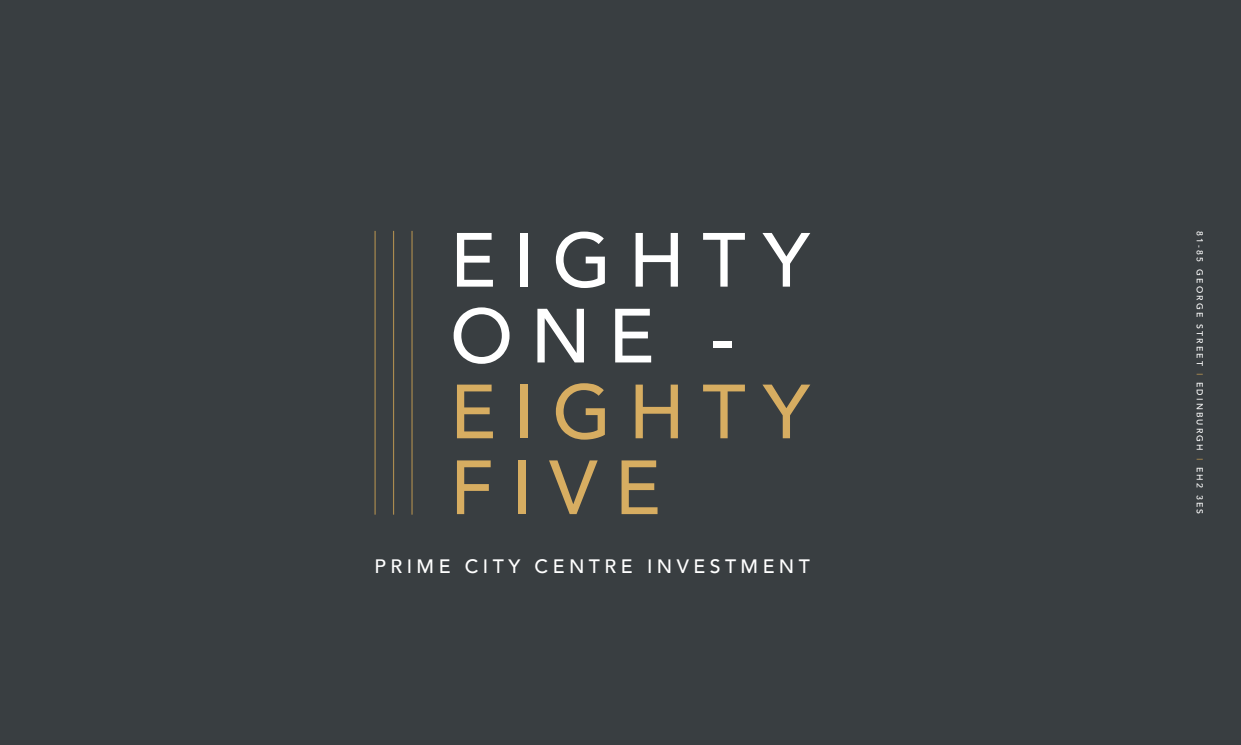
<style>
.page{position:relative;width:1241px;height:745px;background:#fff}
.page>*{position:absolute;margin:0;border:0;box-sizing:border-box;transform-origin:0 0}
.t1{font:500 75.75px/75.8px "Avenir";letter-spacing:.23em;color:#fff}
.t2{font:500 19.38px "Avenir";letter-spacing:.23em;color:#fff}
.t3{font:500 8.75px "Avenir";letter-spacing:.25em;color:#fff}
.s1{color:#d7ad61}
.s2{color:#ab8b4f}
</style>
<div class="page">
<div style="left:0;top:0;width:1240px;height:744px;background:#393e41"></div>
<hr style="left:374px;top:231px;width:1px;height:283px;background:#ab8b4f">
<hr style="left:393px;top:231px;width:1px;height:283px;background:#ab8b4f">
<hr style="left:411px;top:231px;width:1px;height:283px;background:#ab8b4f">
<p class="t1" style="left:450px;top:218px;width:361px">EIGHTY<br>ONE -<br><span class="s1">EIGHTY<br>FIVE</span></p>
<p class="t2" style="left:374px;top:549px;width:437px">PRIME CITY CENTRE INVESTMENT</p>
<p class="t3" style="left:1207px;top:231px;width:284px;rotate:90deg">81-85 GEORGE STREET <span class="s2">I</span> EDINBURGH <span class="s2">I</span> EH2 3ES</p>
</div>
